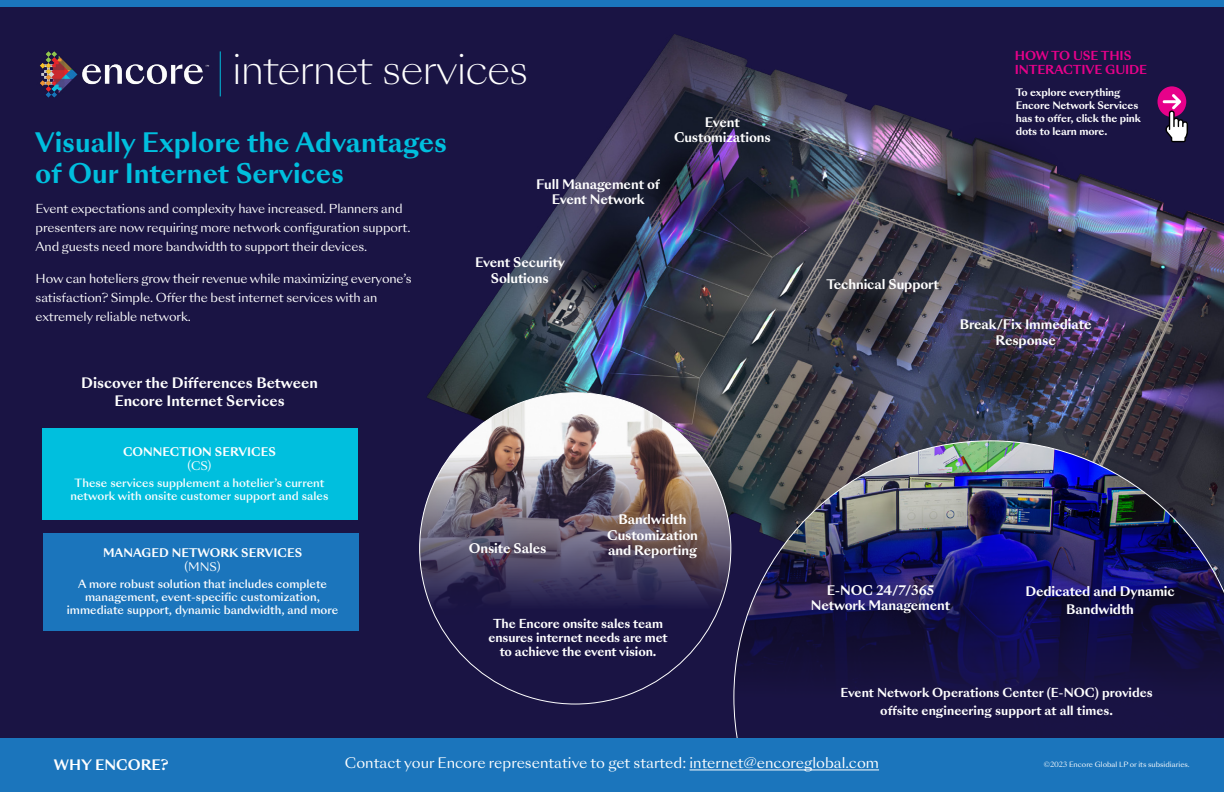
<style>
.page{position:relative;width:1224px;height:792px;background:#fff}
.page>*{position:absolute;margin:0;border:0;box-sizing:border-box;transform-origin:0 0}
.t1{font:300 39.3px "Sang Bleu Sunrise";letter-spacing:-.025em;color:#fff}
.t2{font:700 26px/31px "Sang Bleu Sunrise";color:#00bfde}
.t3{font:14px "Sang Bleu Sunrise";color:#fff}
.t4{font:700 14px/18px "Sang Bleu Sunrise";color:#fff;text-align:center}
.t5{font:700 12.8px/15.3px "Sang Bleu Sunrise";letter-spacing:-.01em;color:#fff;text-align:center}
.t6{font:12px/19px "Sang Bleu Sunrise";letter-spacing:-.01em;color:#fff}
.t7{font:700 12px/14.4px "Sang Bleu Sunrise";letter-spacing:-.01em;color:#fff;text-align:center}
.t8{font:700 12px/14.4px "Sang Bleu Sunrise";letter-spacing:-.01em;color:#e7018a}
.t9{font:700 11.5px "Sang Bleu Sunrise";color:#fff}
.t10{font:11.5px "Sang Bleu Sunrise";color:#fff}
.t11{font:500 11px/13.2px "Sang Bleu Sunrise";color:#fff;text-align:center}
.t12{font:700 10px/13px "Sang Bleu Sunrise";letter-spacing:-.01em;color:#fff}
.t13{font:7px "Sang Bleu Sunrise";color:#fff}
</style>
<div class="page">
<div style="left:0;top:7px;width:1224px;height:785px;background:#1a1444"></div>
<img style="left:419px;top:34px;width:805px;height:591px">
<div style="left:0;top:0;width:1224px;height:7px;background:#1b75bc"></div>
<img style="left:733px;top:440px;width:491px;height:298px">
<div style="left:420px;top:393px;width:311px;height:311px;background:#1a1444;border-radius:50%"></div>
<img style="left:420px;top:393px;width:311px;height:221px">
<div style="left:0;top:738px;width:1224px;height:54px;background:#1b75bc"></div>
<div style="left:1158px;top:86px;width:28px;height:31px;background:#e7018a;border-radius:50%"></div>
<svg style="left:1163px;top:94px;width:25px;height:48px"></svg>
<hr style="left:220px;top:51px;width:1px;height:45px;background:#00bfde">
<div style="left:42px;top:428px;width:315px;height:91px;background:#00bfde"></div>
<div style="left:43px;top:534px;width:316px;height:97px;background:#1b75bc"></div>
<img style="left:40px;top:51px;width:170px;height:47px">
<hr style="left:690px;top:770px;width:189px;height:1px;background:#fff">
<h1 class="t1" style="left:232px;top:43px;width:298px">internet services</h1>
<h2 class="t2" style="left:35px;top:127px;width:413px">Visually Explore the Advantages of Our Internet Services</h2>
<p class="t6" style="left:36px;top:200px;width:376px">Event expectations and complexity have increased. Planners and presenters are now requiring more network configuration support.<br>And guests need more bandwidth to support their devices.</p>
<p class="t6" style="left:36px;top:270px;width:378px">How can hoteliers grow their revenue while maximizing everyone’s satisfaction? Simple. Offer the best internet services with an extremely reliable network.</p>
<p class="t5" style="left:536px;top:177px;width:125px">Full Management of<br>Event Network</p>
<p class="t5" style="left:475px;top:255px;width:91px">Event Security<br>Solutions</p>
<p class="t5" style="left:674px;top:115px;width:98px">Event<br>Customizations</p>
<p class="t4" style="left:81px;top:374px;width:238px">Discover the Differences Between<br>Encore Internet Services</p>
<p class="t9" style="left:123px;top:444px;width:154px">CONNECTION SERVICES</p>
<p class="t10" style="left:188px;top:458px;width:25px">(CS)</p>
<p class="t11" style="left:71px;top:477px;width:259px">These services supplement a hotelier’s current network with onsite customer support and sales</p>
<p class="t9" style="left:103px;top:545px;width:201px">MANAGED NETWORK SERVICES</p>
<p class="t10" style="left:185px;top:559px;width:38px">(MNS)</p>
<p class="t11" style="left:67px;top:578px;width:273px">A more robust solution that includes complete management, event-specific customization, immediate support, dynamic bandwidth, and more</p>
<p class="t5" style="left:607px;top:512px;width:92px">Bandwidth<br>Customization</p>
<p class="t5" style="left:469px;top:541px;width:79px">Onsite Sales</p>
<p class="t5" style="left:608px;top:543px;width:91px">and Reporting</p>
<p class="t7" style="left:488px;top:616px;width:181px">The Encore onsite sales team ensures internet needs are met to achieve the event vision.</p>
<p class="t8" style="left:1015px;top:49px;width:134px">HOW TO USE THIS<br>INTERACTIVE GUIDE</p>
<p class="t12" style="left:1016px;top:86px;width:127px">To explore everything<br>Encore Network Services has to offer, click the pink dots to learn more.</p>
<p class="t5" style="left:826px;top:277px;width:114px">Technical Support</p>
<p class="t5" style="left:960px;top:317px;width:133px">Break/Fix Immediate<br>Response</p>
<p class="t5" style="left:811px;top:583px;width:141px">E-NOC 24/7/365<br>Network Management</p>
<p class="t5" style="left:1025px;top:583px;width:151px;line-height:18.4px">Dedicated and Dynamic<br>Bandwidth</p>
<p class="t7" style="left:841px;top:683px;width:314px;line-height:18px">Event Network Operations Center (E-NOC) provides offsite engineering support at all times.</p>
<p class="t4" style="left:54px;top:756px;width:116px">WHY ENCORE?</p>
<p class="t3" style="left:345px;top:753px;width:536px">Contact your Encore representative to get started: internet@encoreglobal.com</p>
<p class="t13" style="left:1044px;top:759px;width:148px">©2023 Encore Global LP or its subsidiaries.</p>
</div>
